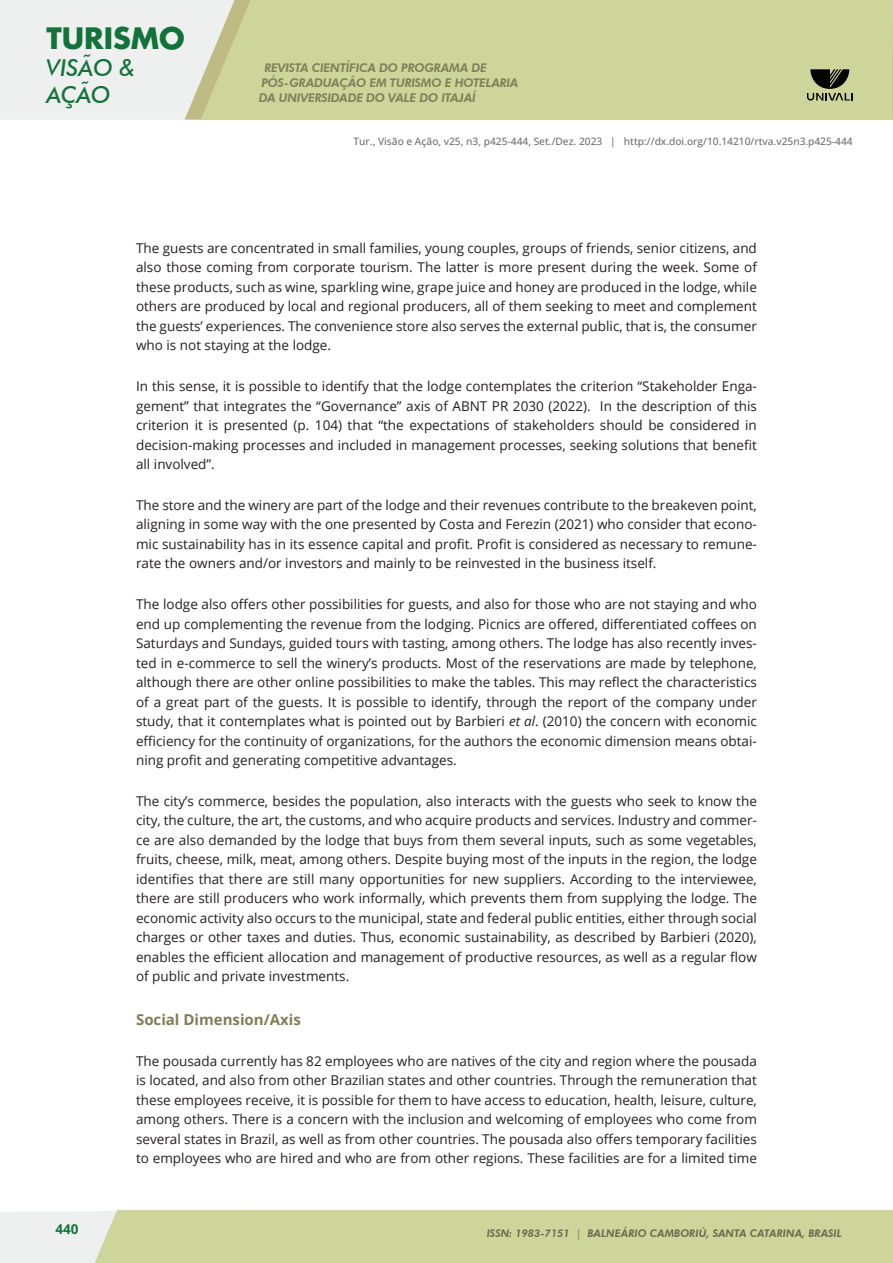
<style>
.page{position:relative;width:893px;height:1263px;background:#fff}
.page>*{position:absolute;margin:0;border:0;box-sizing:border-box;transform-origin:0 0}
.t1{font:700 28.8px "Futura";color:#13723a}
.t2{font:italic 500 23.25px/26.5px "Futura BT";color:#13723a}
.C_Art_-Subtitulo{font:700 15px "Open Sans";color:#7d8057}
.C_Art_-Texto{font:13.5px/19.5px "Open Sans";color:#231f20;text-align:justify}
.t3{font:700 13.5px "Open Sans";color:#13723a}
.t4{font:italic 800 12px/15px "Futura BT";letter-spacing:-.02em;color:#7d8057}
.t5{font:italic 800 10.5px "Futura BT";color:#696b4b}
.t6{font:500 10.2px "Open Sans";color:#6f706f}
.s1{font-style:italic}
.s2{color:#99905e}
</style>
<div class="page">
<div style="left:0;top:0;width:185px;height:120px;background:#eef0f0"></div>
<svg style="left:185px;top:0;width:708px;height:120px;background:#e4e5d9"></svg>
<div style="left:201px;top:0;width:691px;height:120px;background:#cdd59b"></div>
<svg style="left:0;top:1210px;width:893px;height:53px;background:#d0d8a5"></svg>
<svg style="left:807px;top:69px;width:46px;height:32px"></svg>
<h1 class="t1" style="left:46px;top:20px;width:140px">TURISMO</h1>
<h2 class="t2" style="left:46px;top:54px;width:90px">VISÃO &amp;<br>AÇÃO</h2>
<p class="t4" style="left:259px;top:60px;width:261px;text-indent:6px">REVISTA CIENTÍFICA DO PROGRAMA DE<br>PÓS-GRADUAÇÃO EM TURISMO E HOTELARIA<br>DA UNIVERSIDADE DO VALE DO ITAJAÍ</p>
<p class="t6" style="left:354px;top:134px;width:501px">Tur., Visão e Ação, v25, n3, p425-444, Set./Dez. 2023 | http://dx.doi.org/10.14210/rtva.v25n3.p425-444</p>
<p class="C_Art_-Texto" style="left:136px;top:238px;width:622px">The guests are concentrated in small families, young couples, groups of friends, senior citizens, and also those coming from corporate tourism. The latter is more present during the week. Some of these products, such as wine, sparkling wine, grape juice and honey are produced in the lodge, while others are produced by local and regional producers, all of them seeking to meet and complement the guests’ experiences. The convenience store also serves the external public, that is, the consumer who is not staying at the lodge.</p>
<p class="C_Art_-Texto" style="left:136px;top:376px;width:622px">In this sense, it is possible to identify that the lodge contemplates the criterion “Stakeholder Enga&shy;gement” that integrates the “Governance” axis of ABNT PR 2030 (2022). In the description of this criterion it is presented (p. 104) that “the expectations of stakeholders should be considered in decision-making processes and included in management processes, seeking solutions that benefit all involved”.</p>
<p class="C_Art_-Texto" style="left:136px;top:495px;width:622px">The store and the winery are part of the lodge and their revenues contribute to the breakeven point, aligning in some way with the one presented by Costa and Ferezin (2021) who consider that econo&shy;mic sustainability has in its essence capital and profit. Profit is considered as necessary to remune&shy;rate the owners and/or investors and mainly to be reinvested in the business itself.</p>
<p class="C_Art_-Texto" style="left:136px;top:594px;width:622px">The lodge also offers other possibilities for guests, and also for those who are not staying and who end up complementing the revenue from the lodging. Picnics are offered, differentiated coffees on Saturdays and Sundays, guided tours with tasting, among others. The lodge has also recently inves&shy;ted in e-commerce to sell the winery’s products. Most of the reservations are made by telephone, although there are other online possibilities to make the tables. This may reflect the characteristics of a great part of the guests. It is possible to identify, through the report of the company under study, that it contemplates what is pointed out by Barbieri <span class="s1">et al</span>. (2010) the concern with economic efficiency for the continuity of organizations, for the authors the economic dimension means obtai&shy;ning profit and generating competitive advantages.</p>
<p class="C_Art_-Texto" style="left:136px;top:791px;width:622px">The city’s commerce, besides the population, also interacts with the guests who seek to know the city, the culture, the art, the customs, and who acquire products and services. Industry and commer&shy;ce are also demanded by the lodge that buys from them several inputs, such as some vegetables, fruits, cheese, milk, meat, among others. Despite buying most of the inputs in the region, the lodge identifies that there are still many opportunities for new suppliers. According to the interviewee, there are still producers who work informally, which prevents them from supplying the lodge. The economic activity also occurs to the municipal, state and federal public entities, either through social charges or other taxes and duties. Thus, economic sustainability, as described by Barbieri (2020), enables the efficient allocation and management of productive resources, as well as a regular flow of public and private investments.</p>
<p class="C_Art_-Subtitulo" style="left:136px;top:1009px;width:166px">Social Dimension/Axis</p>
<p class="C_Art_-Texto" style="left:136px;top:1051px;width:622px">The pousada currently has 82 employees who are natives of the city and region where the pousada is located, and also from other Brazilian states and other countries. Through the remuneration that these employees receive, it is possible for them to have access to education, health, leisure, culture, among others. There is a concern with the inclusion and welcoming of employees who come from several states in Brazil, as well as from other countries. The pousada also offers temporary facilities to employees who are hired and who are from other regions. These facilities are for a limited time</p>
<p class="t3" style="left:56px;top:1219px;width:25px">440</p>
<p class="t5" style="left:487px;top:1227px;width:357px">ISSN: 1983-7151 <span class="s2">|</span> BALNEÁRIO CAMBORIÚ, SANTA CATARINA, BRASIL</p>
</div>
